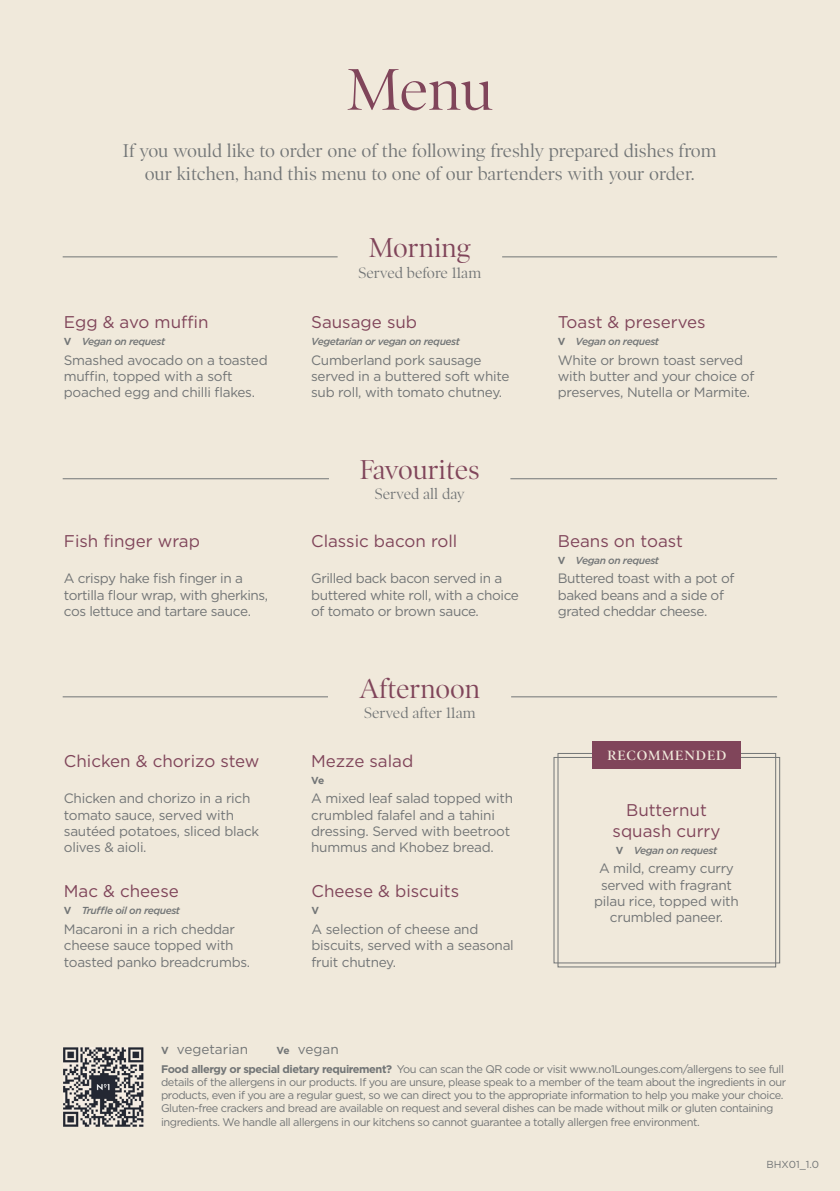
<style>
.page{position:relative;width:840px;height:1191px;background:#fff}
.page>*{position:absolute;margin:0;border:0;box-sizing:border-box;transform-origin:0 0}
.Paragraph_Style_1{font:59.4px "Poynter OS Disp";color:#80455a}
.Paragraph_Style_1-2{font:27.6px "Poynter OS Disp";color:#80455a}
.Paragraph_Style_1-3{font:18.6px "Poynter OS Disp";color:#727576}
.Paragraph_Style_1-4{font:17px "Gotham";color:#80455a}
.Paragraph_Style_1-5{font:15.2px "Poynter OS Disp";color:#727576}
.Paragraph_Style_1-6{font:13.6px/16.2px "Gotham";letter-spacing:-.02em;color:#727576}
.Paragraph_Style_1-7{font:13.6px "Gotham";color:#727576}
.Paragraph_Style_1-8{font:600 13.6px "Poynter OS Disp";letter-spacing:.08em;color:#f0e9db}
.t1{font:11px/13.2px "Gotham";letter-spacing:-.04em;color:#727576}
.Paragraph_Style_1-9{font:italic 500 10.2px "Gotham";letter-spacing:-.04em;color:#727576}
.t2{font:10.2px "Gotham";color:#727576}
.Paragraph_Style_1-10{font:700 10.2px "Gotham";color:#727576}
.s1{font-weight:700;font-style:normal}
.s2{font-weight:700;font-size:10.2px}
.s3{font-weight:700}
</style>
<div class="page">
<div style="left:0;top:0;width:839px;height:1191px;background:#f0e9db"></div>
<hr style="left:63px;top:256px;width:274px;height:1px;background:#727576">
<hr style="left:63px;top:478px;width:266px;height:1px;background:#727576">
<hr style="left:63px;top:696px;width:265px;height:1px;background:#727576">
<hr style="left:502px;top:256px;width:274px;height:1px;background:#727576">
<hr style="left:510px;top:478px;width:266px;height:1px;background:#727576">
<hr style="left:511px;top:696px;width:265px;height:1px;background:#727576">
<div style="left:557px;top:753px;width:218px;height:214px;border:1px solid #727576"></div>
<div style="left:553px;top:757px;width:226px;height:206px;border:1px solid #727576"></div>
<div style="left:592px;top:741px;width:148px;height:27px;background:#80455a"></div>
<img style="left:64px;top:1047px;width:79px;height:79px">
<p class="Paragraph_Style_1" style="left:346px;top:56px;width:148px">Menu</p>
<p class="Paragraph_Style_1-3" style="left:123px;top:141px;width:594px">If you would like to order one of the following freshly prepared dishes from</p>
<p class="Paragraph_Style_1-3" style="left:145px;top:163px;width:551px">our kitchen, hand this menu to one of our bartenders with your order.</p>
<p class="Paragraph_Style_1-4" style="left:64px;top:311px;width:146px">Egg &amp; avo muffin</p>
<p class="Paragraph_Style_1-9" style="left:64px;top:335px;width:103px"><span class="s1">V</span> Vegan on request</p>
<p class="Paragraph_Style_1-6" style="left:64px;top:351px;width:205px">Smashed avocado on a toasted muffin, topped with a soft poached egg and chilli flakes.</p>
<p class="Paragraph_Style_1-4" style="left:64px;top:530px;width:138px">Fish finger wrap</p>
<p class="Paragraph_Style_1-6" style="left:64px;top:570px;width:206px">A crispy hake fish finger in a tortilla flour wrap, with gherkins, cos lettuce and tartare sauce.</p>
<p class="Paragraph_Style_1-4" style="left:64px;top:750px;width:197px">Chicken &amp; chorizo stew</p>
<p class="Paragraph_Style_1-6" style="left:64px;top:790px;width:197px">Chicken and chorizo in a rich tomato sauce, served with sautéed potatoes, sliced black olives &amp; aioli.</p>
<p class="Paragraph_Style_1-4" style="left:64px;top:880px;width:116px">Mac &amp; cheese</p>
<p class="Paragraph_Style_1-9" style="left:64px;top:904px;width:118px"><span class="s1">V</span> Truffle oil on request</p>
<p class="Paragraph_Style_1-6" style="left:64px;top:920px;width:188px">Macaroni in a rich cheddar cheese sauce topped with toasted panko breadcrumbs.</p>
<p class="Paragraph_Style_1-2" style="left:368px;top:232px;width:103px">Morning</p>
<p class="Paragraph_Style_1-5" style="left:358px;top:264px;width:124px">Served before 11am</p>
<p class="Paragraph_Style_1-4" style="left:311px;top:311px;width:107px">Sausage sub</p>
<p class="Paragraph_Style_1-9" style="left:311px;top:335px;width:150px">Vegetarian or vegan on request</p>
<p class="Paragraph_Style_1-6" style="left:311px;top:351px;width:172px">Cumberland pork sausage</p>
<p class="Paragraph_Style_1-6" style="left:311px;top:368px;width:200px">served in a buttered soft white sub roll, with tomato chutney.</p>
<p class="Paragraph_Style_1-2" style="left:360px;top:454px;width:121px">Favourites</p>
<p class="Paragraph_Style_1-5" style="left:374px;top:486px;width:91px">Served all day</p>
<p class="Paragraph_Style_1-4" style="left:311px;top:530px;width:148px">Classic bacon roll</p>
<p class="Paragraph_Style_1-6" style="left:311px;top:570px;width:209px">Grilled back bacon served in a buttered white roll, with a choice</p>
<p class="Paragraph_Style_1-6" style="left:311px;top:603px;width:169px">of tomato or brown sauce.</p>
<p class="Paragraph_Style_1-2" style="left:359px;top:673px;width:122px">Afternoon</p>
<p class="Paragraph_Style_1-5" style="left:364px;top:704px;width:113px">Served after 11am</p>
<p class="Paragraph_Style_1-4" style="left:311px;top:750px;width:104px">Mezze salad</p>
<p class="Paragraph_Style_1-10" style="left:311px;top:773px;width:15px">Ve</p>
<p class="Paragraph_Style_1-6" style="left:311px;top:790px;width:203px">A mixed leaf salad topped with crumbled falafel and a tahini dressing. Served with beetroot hummus and Khobez bread.</p>
<p class="Paragraph_Style_1-4" style="left:311px;top:880px;width:149px">Cheese &amp; biscuits</p>
<p class="Paragraph_Style_1-10" style="left:311px;top:904px;width:9px">V</p>
<p class="Paragraph_Style_1-6" style="left:311px;top:920px;width:204px">A selection of cheese and biscuits, served with a seasonal fruit chutney.</p>
<p class="Paragraph_Style_1-4" style="left:557px;top:311px;width:149px">Toast &amp; preserves</p>
<p class="Paragraph_Style_1-9" style="left:557px;top:335px;width:103px"><span class="s1">V</span> Vegan on request</p>
<p class="Paragraph_Style_1-6" style="left:557px;top:351px;width:198px">White or brown toast served with butter and your choice of preserves, Nutella or Marmite.</p>
<p class="Paragraph_Style_1-4" style="left:557px;top:530px;width:127px">Beans on toast</p>
<p class="Paragraph_Style_1-9" style="left:557px;top:553px;width:103px"><span class="s1">V</span> Vegan on request</p>
<p class="Paragraph_Style_1-6" style="left:557px;top:570px;width:178px">Buttered toast with a pot of</p>
<p class="Paragraph_Style_1-6" style="left:557px;top:586px;width:167px">baked beans and a side of</p>
<p class="Paragraph_Style_1-6" style="left:557px;top:603px;width:151px">grated cheddar cheese.</p>
<p class="Paragraph_Style_1-8" style="left:607px;top:747px;width:120px">RECOMMENDED</p>
<p class="Paragraph_Style_1-4" style="left:625px;top:799px;width:82px">Butternut</p>
<p class="Paragraph_Style_1-4" style="left:612px;top:819px;width:109px">squash curry</p>
<p class="Paragraph_Style_1-9" style="left:615px;top:843px;width:103px"><span class="s1">V</span> Vegan on request</p>
<p class="Paragraph_Style_1-6" style="left:598px;top:860px;width:136px">A mild, creamy curry served with fragrant</p>
<p class="Paragraph_Style_1-6" style="left:593px;top:892px;width:146px;text-align:center">pilau rice, topped with crumbled paneer.</p>
<p class="Paragraph_Style_1-7" style="left:161px;top:1040px;width:88px"><span class="s2">V</span> vegetarian</p>
<p class="Paragraph_Style_1-6" style="left:276px;top:1041px;width:64px"><span class="s2">Ve</span> vegan</p>
<p class="t1" style="left:161px;top:1062px;width:626px"><span class="s3">Food allergy or special dietary requirement?</span> You can scan the QR code or visit www.no1Lounges.com/allergens to see full details of the allergens in our products. If you are unsure, please speak to a member of the team about the ingredients in our products, even if you are a regular guest, so we can direct you to the appropriate information to help you make your choice.<br>Gluten-free crackers and bread are available on request and several dishes can be made without milk or gluten containing ingredients. We handle all allergens in our kitchens so cannot guarantee a totally allergen free environment.</p>
<p class="t2" style="left:766px;top:1158px;width:54px">BHX01_1.0</p>
</div>
